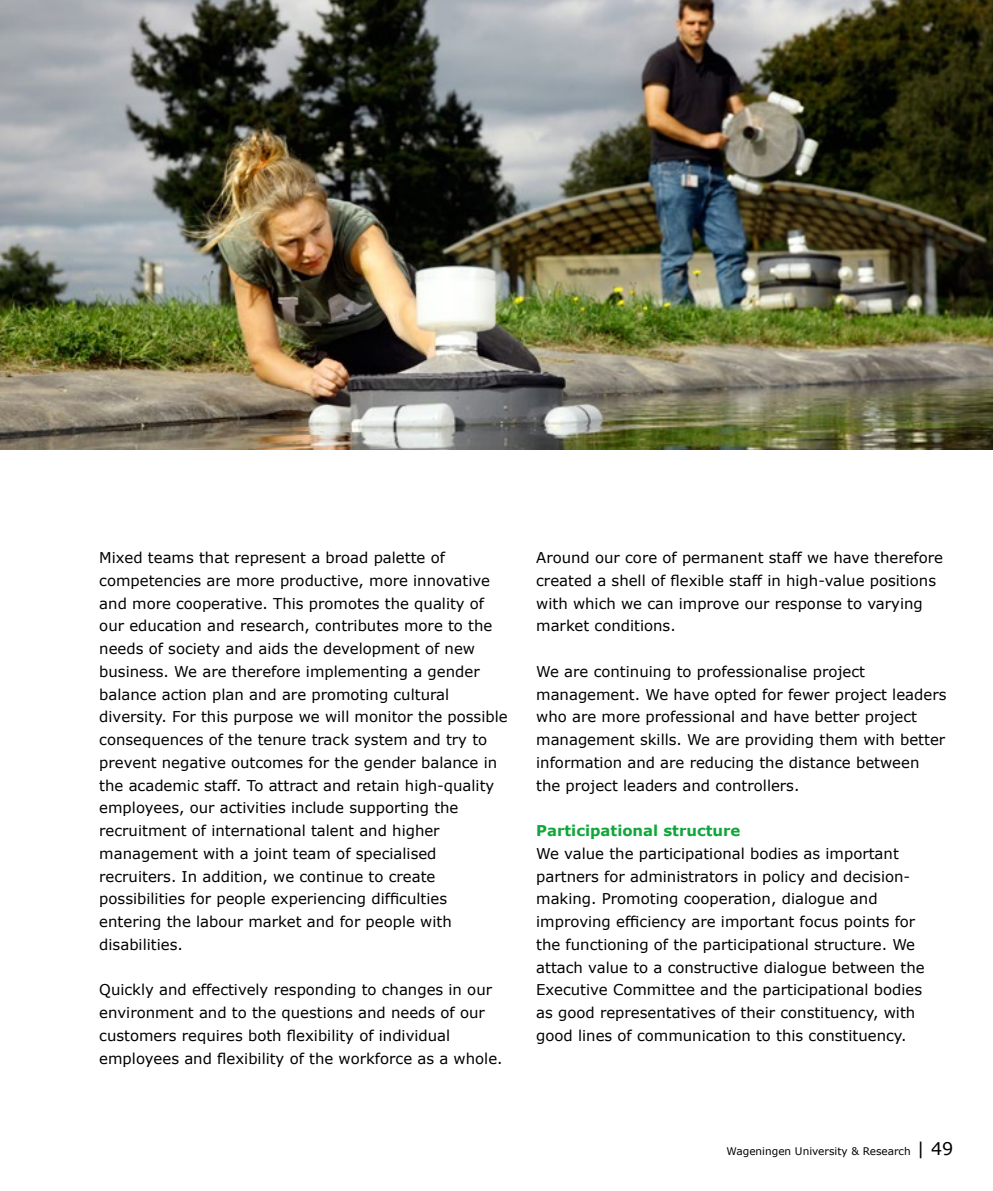
<style>
.page{position:relative;width:993px;height:1191px;background:#fff}
.page>*{position:absolute;margin:0;border:0;box-sizing:border-box;transform-origin:0 0}
.t1{font:14.88px/22.8px "Verdana";color:#000}
.t2{font:700 14.88px "Verdana";color:#11a63c}
.t3{font:10.5px "Verdana";color:#000}
.s1{font-size:17.5px}
</style>
<div class="page">
<img style="left:0;top:0;width:992px;height:449px">
<p class="t1" style="left:99px;top:546px;width:410px">Mixed teams that represent a broad palette of competencies are more productive, more innovative and more cooperative. This promotes the quality of our education and research, contributes more to the needs of society and aids the development of new business. We are therefore implementing a gender balance action plan and are promoting cultural diversity. For this purpose we will monitor the possible consequences of the tenure track system and try to prevent negative outcomes for the gender balance in the academic staff. To attract and retain high-quality employees, our activities include supporting the recruitment of international talent and higher management with a joint team of specialised recruiters. In addition, we continue to create possibilities for people experiencing difficulties entering the labour market and for people with disabilities.</p>
<p class="t1" style="left:99px;top:978px;width:404px">Quickly and effectively responding to changes in our environment and to the questions and needs of our customers requires both flexibility of individual employees and flexibility of the workforce as a whole.</p>
<p class="t1" style="left:536px;top:546px;width:408px">Around our core of permanent staff we have therefore created a shell of flexible staff in high-value positions with which we can improve our response to varying market conditions.</p>
<p class="t1" style="left:536px;top:660px;width:411px">We are continuing to professionalise project management. We have opted for fewer project leaders who are more professional and have better project management skills. We are providing them with better information and are reducing the distance between the project leaders and controllers.</p>
<p class="t2" style="left:536px;top:820px;width:206px">Participational structure</p>
<p class="t1" style="left:536px;top:842px;width:390px">We value the participational bodies as important partners for administrators in policy and decision&shy;making. Promoting cooperation, dialogue and improving efficiency are important focus points for the functioning of the participational structure. We attach value to a constructive dialogue between the Executive Committee and the participational bodies as good representatives of their constituency, with good lines of communication to this constituency.</p>
<p class="t3" style="left:726px;top:1143px;width:228px">Wageningen University &amp; Research <span class="s1">| 49</span></p>
</div>
